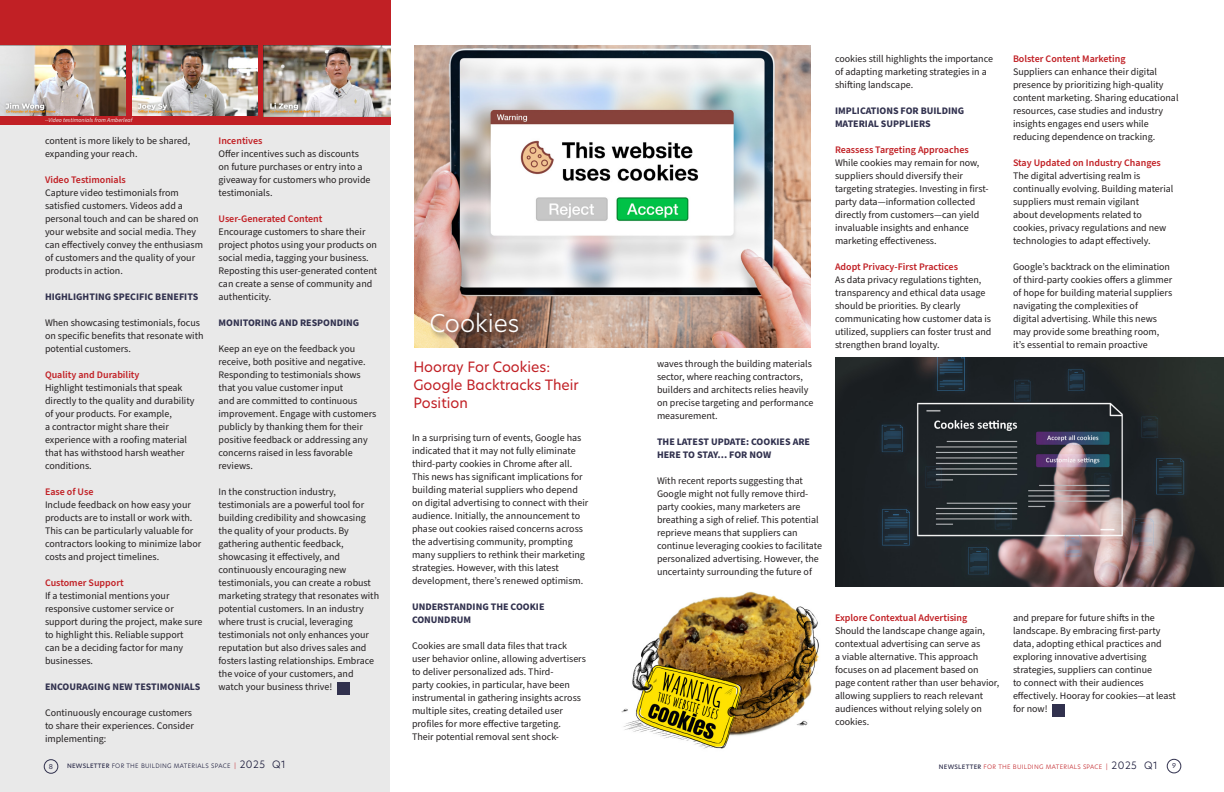
<style>
.page{position:relative;width:1224px;height:792px;background:#fff}
.page>*{position:absolute;margin:0;border:0;box-sizing:border-box;transform-origin:0 0}
.t1{font:300 24px "New Hero";color:#fff}
.t2{font:14px/18px "New Hero";color:#c12025}
.t3{font:10px/13px "Source Sans Pro";color:#231f20}
.t4{font:600 10px "Source Sans Pro";color:#c12025}
.t5{font:700 10px/13px "Source Sans Pro";color:#31314e}
.t6{font:6.6px "New Hero";color:#31314e}
.t7{font:300 6px "New Hero";letter-spacing:.05em;color:#151536}
.t8{font:300 6px "New Hero";letter-spacing:.05em;color:#c12025}
.t9{font:italic 6px "Source Sans Pro";color:#edefed}
.s1{font-weight:600;color:#c12025}
.s2{font-weight:500;color:#31314e}
.s3{color:#c12025}
.s4{font-size:10px}
.s5{font-size:10px;color:#151536}
</style>
<div class="page">
<div style="left:0;top:0;width:390px;height:792px;background:#e9e9e9"></div>
<div style="left:337px;top:683px;width:13px;height:12px;background:#31314e"></div>
<img style="left:415px;top:45px;width:396px;height:302px">
<div style="left:429px;top:311px;width:97px;height:29px;background:#231f20;opacity:.75"></div>
<div style="left:1052px;top:704px;width:13px;height:13px;background:#31314e"></div>
<div style="left:1167px;top:759px;width:14px;height:14px;border:1px solid #31314e;border-radius:50%"></div>
<div style="left:44px;top:759px;width:14px;height:15px;border:1px solid #31314e;border-radius:50%"></div>
<div style="left:0;top:0;width:390px;height:125px;background:#c12025"></div>
<img style="left:0;top:45px;width:125px;height:71px">
<img style="left:132px;top:45px;width:126px;height:71px">
<img style="left:264px;top:45px;width:126px;height:71px">
<img style="left:622px;top:591px;width:197px;height:158px">
<img style="left:835px;top:358px;width:389px;height:228px">
<p class="t9" style="left:45px;top:116px;width:89px">--Video testimonials from Amberleaf</p>
<p class="t3" style="left:45px;top:135px;width:147px">content is more likely to be shared, expanding your reach.</p>
<p class="t4" style="left:45px;top:173px;width:82px">Video Testimonials</p>
<p class="t3" style="left:45px;top:187px;width:159px">Capture video testimonials from satisfied customers. Videos add a personal touch and can be shared on your website and social media. They can effectively convey the enthusiasm of customers and the quality of your products in action.</p>
<p class="t5" style="left:45px;top:291px;width:155px">HIGHLIGHTING SPECIFIC BENEFITS</p>
<p class="t3" style="left:45px;top:317px;width:160px">When showcasing testimonials, focus on specific benefits that resonate with potential customers.</p>
<p class="t4" style="left:45px;top:368px;width:96px">Quality and Durability</p>
<p class="t3" style="left:45px;top:382px;width:151px">Highlight testimonials that speak directly to the quality and durability of your products. For example,<br>a contractor might share their experience with a roofing material that has withstood harsh weather conditions.</p>
<p class="t4" style="left:45px;top:485px;width:50px">Ease of Use</p>
<p class="t3" style="left:45px;top:499px;width:158px">Include feedback on how easy your products are to install or work with.<br>This can be particularly valuable for contractors looking to minimize labor costs and project timelines.</p>
<p class="t4" style="left:45px;top:576px;width:80px">Customer Support</p>
<p class="t3" style="left:45px;top:590px;width:159px">If a testimonial mentions your responsive customer service or support during the project, make sure to highlight this. Reliable support<br>can be a deciding factor for many businesses.</p>
<p class="t5" style="left:45px;top:681px;width:157px">ENCOURAGING NEW TESTIMONIALS</p>
<p class="t3" style="left:45px;top:707px;width:150px">Continuously encourage customers to share their experiences. Consider implementing:</p>
<p class="t3" style="left:219px;top:135px;width:154px"><span class="s1">Incentives<br></span>Offer incentives such as discounts on future purchases or entry into a giveaway for customers who provide testimonials.</p>
<p class="t4" style="left:219px;top:212px;width:106px">User-Generated Content</p>
<p class="t3" style="left:219px;top:226px;width:160px">Encourage customers to share their project photos using your products on social media, tagging your business.<br>Reposting this user-generated content can create a sense of community and authenticity.</p>
<p class="t5" style="left:219px;top:317px;width:142px">MONITORING AND RESPONDING</p>
<p class="t3" style="left:219px;top:343px;width:159px">Keep an eye on the feedback you receive, both positive and negative.<br>Responding to testimonials shows that you value customer input<br>and are committed to continuous improvement. Engage with customers publicly by thanking them for their positive feedback or addressing any concerns raised in less favorable reviews.</p>
<p class="t3" style="left:219px;top:486px;width:162px">In the construction industry, testimonials are a powerful tool for building credibility and showcasing the quality of your products. By gathering authentic feedback, showcasing it effectively, and continuously encouraging new testimonials, you can create a robust marketing strategy that resonates with potential customers. In an industry where trust is crucial, leveraging testimonials not only enhances your reputation but also drives sales and fosters lasting relationships. Embrace the voice of your customers, and watch your business thrive!</p>
<p class="t1" style="left:429px;top:306px;width:92px">Cookies</p>
<p class="t2" style="left:413px;top:358px;width:167px">Hooray For Cookies:<br>Google Backtracks Their<br>Position</p>
<p class="t3" style="left:412px;top:431px;width:178px">In a surprising turn of events, Google has indicated that it may not fully eliminate third-party cookies in Chrome after all.<br>This news has significant implications for building material suppliers who depend on digital advertising to connect with their audience. Initially, the announcement to phase out cookies raised concerns across the advertising community, prompting many suppliers to rethink their marketing strategies. However, with this latest development, there’s renewed optimism.</p>
<p class="t5" style="left:412px;top:600px;width:134px">UNDERSTANDING THE COOKIE<br>CONUNDRUM</p>
<p class="t3" style="left:412px;top:639px;width:175px">Cookies are small data files that track user behavior online, allowing advertisers to deliver personalized ads. Third-<br>party cookies, in particular, have been instrumental in gathering insights across multiple sites, creating detailed user profiles for more effective targeting.<br>Their potential removal sent shock-</p>
<p class="t3" style="left:657px;top:357px;width:158px">waves through the building materials sector, where reaching contractors, builders and architects relies heavily on precise targeting and performance measurement.</p>
<p class="t5" style="left:657px;top:435px;width:155px">THE LATEST UPDATE: COOKIES ARE<br>HERE TO STAY… FOR NOW</p>
<p class="t3" style="left:657px;top:474px;width:166px">With recent reports suggesting that Google might not fully remove third&shy;party cookies, many marketers are breathing a sigh of relief. This potential reprieve means that suppliers can continue leveraging cookies to facilitate personalized advertising. However, the uncertainty surrounding the future of</p>
<p class="t3" style="left:835px;top:52px;width:160px">cookies still highlights the importance of adapting marketing strategies in a shifting landscape.</p>
<p class="t5" style="left:835px;top:104px;width:131px">IMPLICATIONS FOR BUILDING<br>MATERIAL SUPPLIERS</p>
<p class="t4" style="left:835px;top:143px;width:135px">Reassess Targeting Approaches</p>
<p class="t3" style="left:835px;top:156px;width:155px">While cookies may remain for now, suppliers should diversify their targeting strategies. Investing in first&shy;party data—information collected directly from customers—can yield invaluable insights and enhance marketing effectiveness.</p>
<p class="t4" style="left:835px;top:260px;width:125px">Adopt Privacy-First Practices</p>
<p class="t3" style="left:835px;top:273px;width:158px">As data privacy regulations tighten, transparency and ethical data usage should be priorities. By clearly communicating how customer data is utilized, suppliers can foster trust and strengthen brand loyalty.</p>
<p class="t4" style="left:1013px;top:52px;width:114px">Bolster Content Marketing</p>
<p class="t3" style="left:1013px;top:65px;width:167px">Suppliers can enhance their digital presence by prioritizing high-quality content marketing. Sharing educational resources, case studies and industry insights engages end users while reducing dependence on tracking.</p>
<p class="t4" style="left:1013px;top:156px;width:149px">Stay Updated on Industry Changes</p>
<p class="t3" style="left:1013px;top:169px;width:162px">The digital advertising realm is continually evolving. Building material suppliers must remain vigilant<br>about developments related to cookies, privacy regulations and new technologies to adapt effectively.</p>
<p class="t3" style="left:1013px;top:260px;width:161px">Google’s backtrack on the elimination of third-party cookies offers a glimmer of hope for building material suppliers navigating the complexities of<br>digital advertising. While this news may provide some breathing room, it’s essential to remain proactive</p>
<p class="t4" style="left:835px;top:611px;width:134px">Explore Contextual Advertising</p>
<p class="t3" style="left:835px;top:624px;width:166px">Should the landscape change again, contextual advertising can serve as<br>a viable alternative. This approach focuses on ad placement based on page content rather than user behavior, allowing suppliers to reach relevant audiences without relying solely on cookies.</p>
<p class="t3" style="left:1013px;top:611px;width:164px">and prepare for future shifts in the landscape. By embracing first-party data, adopting ethical practices and exploring innovative advertising strategies, suppliers can continue<br>to connect with their audiences effectively. Hooray for cookies—at least for now!</p>
<p class="t6" style="left:49px;top:762px;width:6px">8</p>
<p class="t7" style="left:67px;top:762px;width:220px"><span class="s2">NEWSLETTER</span> FOR THE BUILDING MATERIALS SPACE <span class="s3">|</span> <span class="s4">2025 Q1</span></p>
<p class="t8" style="left:939px;top:762px;width:220px"><span class="s2">NEWSLETTER</span> FOR THE BUILDING MATERIALS SPACE | <span class="s5">2025 Q1</span></p>
<p class="t6" style="left:1172px;top:761px;width:5px">9</p>
</div>
